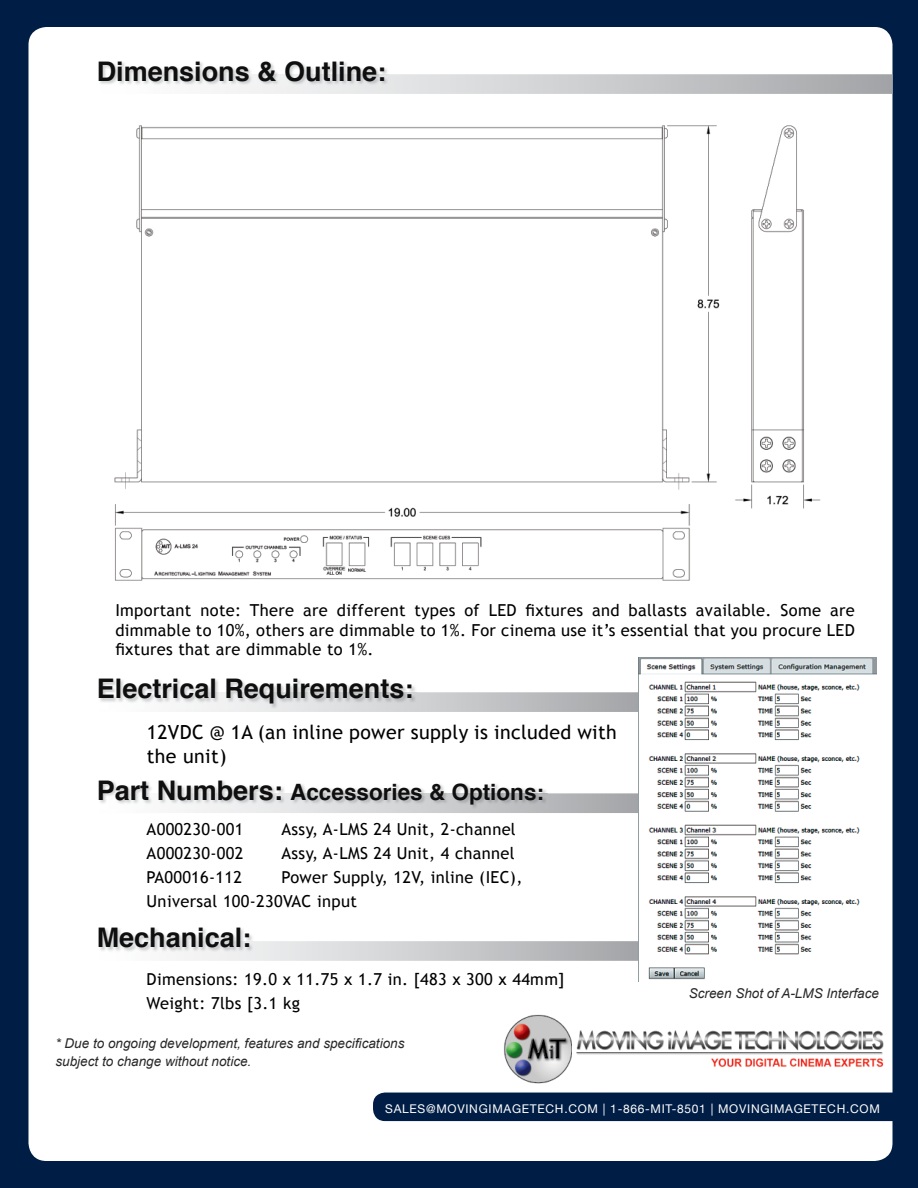
<style>
.page{position:relative;width:918px;height:1188px;background:#001e45}
.page>*{position:absolute;margin:0;border:0;box-sizing:border-box;transform-origin:0 0}
.t1{font:700 27px "Helvetica";color:#0f0f0f}
.t2{font:700 22.5px "Helvetica";color:#0f0f0f}
.t3{font:19.5px/24px "Trebuchet MS";letter-spacing:.02em;color:#000}
.t4{font:16.5px/24px "Trebuchet MS";letter-spacing:.02em;color:#000}
.t5{font:italic 13.5px/18px "Arial";color:#292829}
.t6{font:12px "Helvetica Neue";letter-spacing:.06em;color:#fff}
.s1{font-size:27px}
</style>
<div class="page">
<div style="left:28px;top:27px;width:864px;height:1134px;background:#fff;border-radius:18px"></div>
<svg style="left:225px;top:74px;width:667px;height:20px"></svg>
<img style="left:100px;top:62px;width:289px;height:24px">
<svg style="left:185px;top:692px;width:454px;height:20px"></svg>
<img style="left:100px;top:680px;width:316px;height:29px">
<svg style="left:185px;top:793px;width:454px;height:20px"></svg>
<img style="left:100px;top:781px;width:447px;height:28px">
<svg style="left:179px;top:941px;width:460px;height:20px"></svg>
<img style="left:100px;top:929px;width:154px;height:23px">
<div style="left:373px;top:1093px;width:540px;height:28px;background:#001e45;border-radius:12px"></div>
<img style="left:576px;top:1030px;width:308px;height:37px">
<img style="left:504px;top:1014px;width:68px;height:70px">
<img style="left:639px;top:657px;width:237px;height:323px">
<img style="left:114px;top:125px;width:707px;height:456px">
<h1 class="t1" style="left:97px;top:49px;width:291px">Dimensions &amp; Outline:</h1>
<p class="t4" style="left:115px;top:601px;width:741px;line-height:19.5px;text-align:justify">Important note: There are different types of LED fixtures and ballasts available. Some are dimmable to 10%, others are dimmable to 1%. For cinema use it’s essential that you procure LED fixtures that are dimmable to 1%.</p>
<h1 class="t1" style="left:97px;top:667px;width:318px">Electrical Requirements:</h1>
<p class="t3" style="left:147px;top:720px;width:472px">12VDC @ 1A (an inline power supply is included with the unit)</p>
<h2 class="t2" style="left:97px;top:773px;width:449px"><span class="s1">Part Numbers:</span> Accessories &amp; Options:</h2>
<p class="t4" style="left:147px;top:817px;width:98px">A000230-001</p>
<p class="t4" style="left:282px;top:817px;width:236px">Assy, A-LMS 24 Unit, 2-channel</p>
<p class="t4" style="left:147px;top:841px;width:98px">A000230-002</p>
<p class="t4" style="left:282px;top:841px;width:235px">Assy, A-LMS 24 Unit, 4 channel</p>
<p class="t4" style="left:147px;top:865px;width:97px">PA00016-112</p>
<p class="t4" style="left:147px;top:865px;width:377px;text-indent:135px">Power Supply, 12V, inline (IEC),<br>Universal 100-230VAC input</p>
<h1 class="t1" style="left:97px;top:916px;width:156px">Mechanical:</h1>
<p class="t4" style="left:147px;top:968px;width:419px">Dimensions: 19.0 x 11.75 x 1.7 in. [483 x 300 x 44mm]<br>Weight: 7lbs [3.1 kg</p>
<p class="t5" style="left:56px;top:1034px;width:350px">* Due to ongoing development, features and specifications subject to change without notice.</p>
<p class="t5" style="left:689px;top:985px;width:192px">Screen Shot of A-LMS Interface</p>
<p class="t6" style="left:385px;top:1100px;width:496px">SALES@MOVINGIMAGETECH.COM | 1-866-MIT-8501 | MOVINGIMAGETECH.COM</p>
</div>
